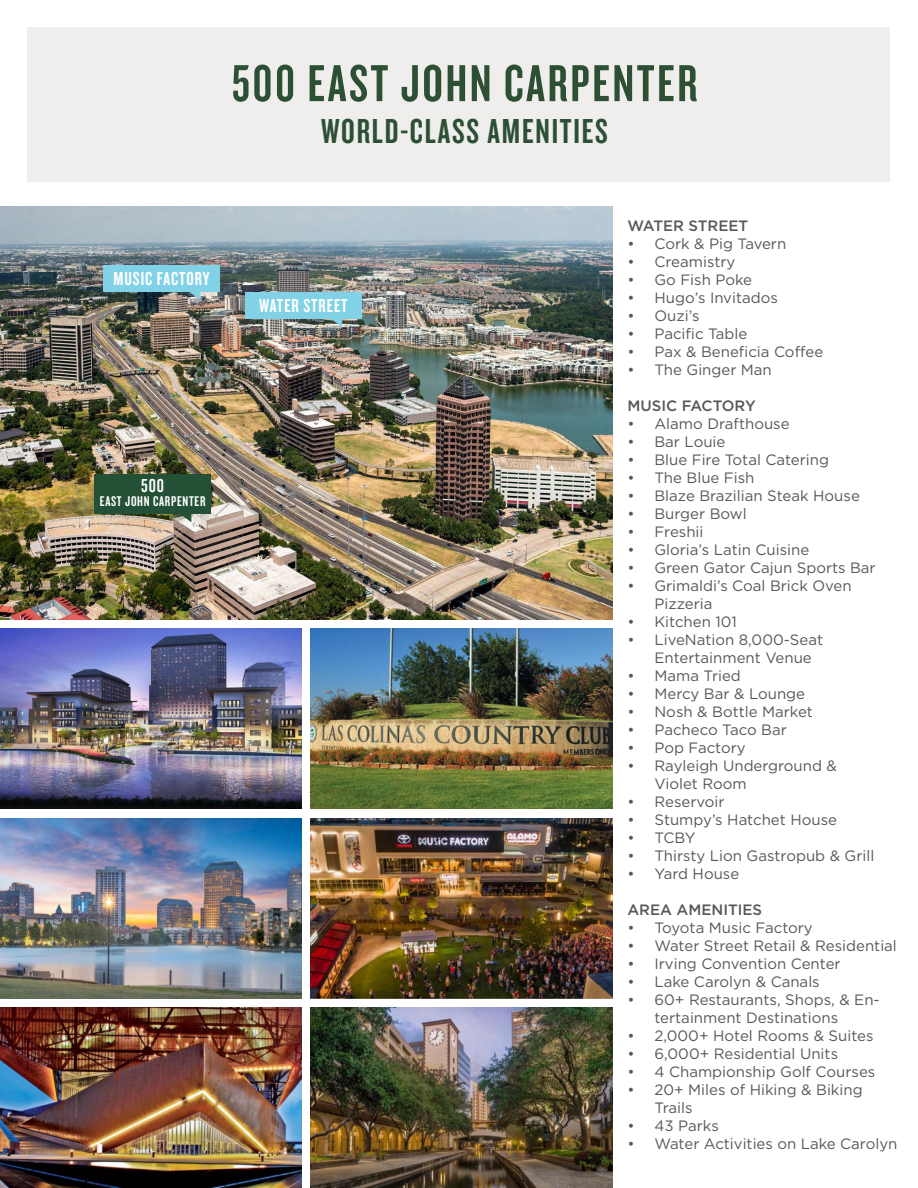
<style>
.page{position:relative;width:918px;height:1188px;background:#fff}
.page>*{position:absolute;margin:0;border:0;box-sizing:border-box;transform-origin:0 0}
.t1{font:54px "Knockout HTF48 Featherweight";letter-spacing:.05em;color:#2d5035}
.t2{font:36px "Knockout HTF48 Featherweight";letter-spacing:.05em;color:#2d5035}
.t3{font:19.5px "Knockout HTF48 Featherweight";letter-spacing:.05em;color:#fff}
.t4{font:15px/18px "Gotham";color:#57585a}
.t5{font:500 15px "Gotham";color:#57585a}
.t6{font:14.7px "Knockout HTF48 Featherweight";letter-spacing:.05em;color:#fff}
</style>
<div class="page">
<img style="left:0;top:207px;width:612px;height:413px">
<div style="left:28px;top:27px;width:862px;height:154px;background:#efeeed"></div>
<div style="left:95px;top:475px;width:116px;height:39px;background:#245135"></div>
<svg style="left:178px;top:514px;width:13px;height:8px"></svg>
<div style="left:104px;top:265px;width:116px;height:26px;background:#82d2e7"></div>
<svg style="left:187px;top:291px;width:13px;height:9px"></svg>
<div style="left:245px;top:292px;width:116px;height:26px;background:#82d2e7"></div>
<svg style="left:328px;top:318px;width:14px;height:9px"></svg>
<img style="left:0;top:629px;width:302px;height:180px">
<img style="left:0;top:818px;width:302px;height:180px">
<img style="left:0;top:1008px;width:302px;height:180px">
<img style="left:311px;top:629px;width:301px;height:180px">
<img style="left:311px;top:818px;width:301px;height:180px">
<img style="left:311px;top:1008px;width:301px;height:180px">
<p class="t1" style="left:232px;top:56px;width:467px">500 EAST JOHN CARPENTER</p>
<p class="t2" style="left:321px;top:113px;width:288px">WORLD-CLASS AMENITIES</p>
<p class="t3" style="left:113px;top:268px;width:98px">MUSIC FACTORY</p>
<p class="t3" style="left:259px;top:295px;width:90px">WATER STREET</p>
<p class="t3" style="left:141px;top:475px;width:24px">500</p>
<p class="t6" style="left:100px;top:494px;width:107px">EAST JOHN CARPENTER</p>
<p class="t5" style="left:627px;top:217px;width:122px">WATER STREET</p>
<p class="t4" style="left:627px;top:234px;width:160px">• Cork &amp; Pig Tavern</p>
<p class="t4" style="left:627px;top:252px;width:109px">• Creamistry</p>
<p class="t4" style="left:627px;top:270px;width:126px">• Go Fish Poke</p>
<p class="t4" style="left:627px;top:288px;width:152px">• Hugo’s Invitados</p>
<p class="t4" style="left:627px;top:306px;width:74px">• Ouzi’s</p>
<p class="t4" style="left:627px;top:324px;width:121px">• Pacific Table</p>
<p class="t4" style="left:627px;top:342px;width:197px">• Pax &amp; Beneficia Coffee</p>
<p class="t4" style="left:627px;top:360px;width:146px">• The Ginger Man</p>
<p class="t5" style="left:627px;top:397px;width:130px">MUSIC FACTORY</p>
<p class="t4" style="left:627px;top:414px;width:164px">• Alamo Drafthouse</p>
<p class="t4" style="left:627px;top:432px;width:99px">• Bar Louie</p>
<p class="t4" style="left:627px;top:450px;width:203px">• Blue Fire Total Catering</p>
<p class="t4" style="left:627px;top:468px;width:129px">• The Blue Fish</p>
<p class="t4" style="left:627px;top:486px;width:234px">• Blaze Brazilian Steak House</p>
<p class="t4" style="left:627px;top:504px;width:121px">• Burger Bowl</p>
<p class="t4" style="left:627px;top:522px;width:78px">• Freshii</p>
<p class="t4" style="left:627px;top:540px;width:183px">• Gloria’s Latin Cuisine</p>
<p class="t4" style="left:627px;top:558px;width:250px">• Green Gator Cajun Sports Bar</p>
<p class="t4" style="left:654px;top:576px;width:199px;text-indent:-27px">• Grimaldi’s Coal Brick Oven<br>Pizzeria</p>
<p class="t4" style="left:627px;top:612px;width:111px">• Kitchen 101</p>
<p class="t4" style="left:654px;top:630px;width:170px;text-indent:-27px">• LiveNation 8,000-Seat<br>Entertainment Venue</p>
<p class="t4" style="left:627px;top:666px;width:115px">• Mama Tried</p>
<p class="t4" style="left:627px;top:684px;width:179px">• Mercy Bar &amp; Lounge</p>
<p class="t4" style="left:627px;top:702px;width:187px">• Nosh &amp; Bottle Market</p>
<p class="t4" style="left:627px;top:720px;width:161px">• Pacheco Taco Bar</p>
<p class="t4" style="left:627px;top:738px;width:120px">• Pop Factory</p>
<p class="t4" style="left:654px;top:756px;width:184px;text-indent:-27px">• Rayleigh Underground &amp;<br>Violet Room</p>
<p class="t4" style="left:627px;top:792px;width:99px">• Reservoir</p>
<p class="t4" style="left:627px;top:810px;width:211px">• Stumpy’s Hatchet House</p>
<p class="t4" style="left:627px;top:828px;width:70px">• TCBY</p>
<p class="t4" style="left:627px;top:846px;width:248px">• Thirsty Lion Gastropub &amp; Grill</p>
<p class="t4" style="left:627px;top:864px;width:113px">• Yard House</p>
<p class="t5" style="left:627px;top:901px;width:136px">AREA AMENITIES</p>
<p class="t4" style="left:627px;top:918px;width:187px">• Toyota Music Factory</p>
<p class="t4" style="left:627px;top:936px;width:271px">• Water Street Retail &amp; Residential</p>
<p class="t4" style="left:627px;top:954px;width:215px">• Irving Convention Center</p>
<p class="t4" style="left:627px;top:972px;width:194px">• Lake Carolyn &amp; Canals</p>
<p class="t4" style="left:654px;top:990px;width:227px;text-indent:-27px">• 60+ Restaurants, Shops, &amp; En&shy;tertainment Destinations</p>
<p class="t4" style="left:627px;top:1026px;width:248px">• 2,000+ Hotel Rooms &amp; Suites</p>
<p class="t4" style="left:627px;top:1044px;width:212px">• 6,000+ Residential Units</p>
<p class="t4" style="left:627px;top:1062px;width:249px">• 4 Championship Golf Courses</p>
<p class="t4" style="left:654px;top:1080px;width:210px;text-indent:-27px">• 20+ Miles of Hiking &amp; Biking<br>Trails</p>
<p class="t4" style="left:627px;top:1116px;width:93px">• 43 Parks</p>
<p class="t4" style="left:627px;top:1134px;width:271px">• Water Activities on Lake Carolyn</p>
</div>
